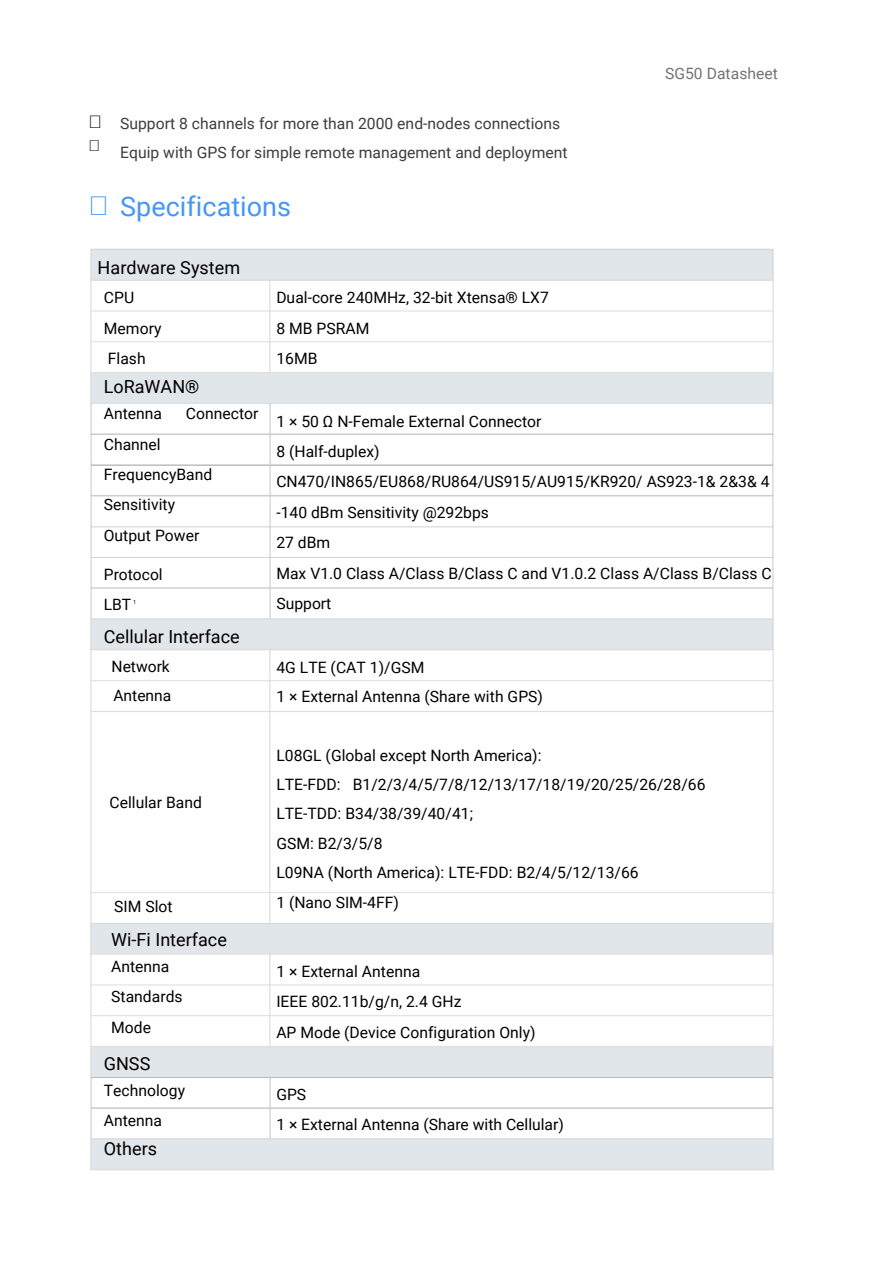
<style>
.page{position:relative;width:894px;height:1264px;background:#fff}
.page>*{position:absolute;margin:0;border:0;box-sizing:border-box;transform-origin:0 0}
.t1{font:27px "Roboto";color:#4696f5}
.t2{font:18px "Roboto";color:#000}
.t3{font:15.6px/30.3px "Roboto";color:#000}
.t4{font:15.6px/29.2px "Roboto";color:#3c3c3c}
.t5{font:15.6px "Roboto";color:#737373}
.t6{font:5.55px "Roboto";color:#000}
</style>
<div class="page">
<img style="left:90px;top:248px;width:684px;height:923px">
<p class="t4" style="left:120px;top:109px;width:449px">Support 8 channels for more than 2000 end-nodes connections<br>Equip with GPS for simple remote management and deployment</p>
<p class="t1" style="left:120px;top:191px;width:172px">Specifications</p>
<p class="t2" style="left:98px;top:257px;width:144px">Hardware System</p>
<p class="t5" style="left:665px;top:64px;width:114px">SG50 Datasheet</p>
<p class="t3" style="left:104px;top:283px;width:32px">CPU</p>
<p class="t3" style="left:104px;top:313px;width:59px">Memory</p>
<h1 class="t3" style="left:108px;top:343px;width:39px">Flash</h1>
<p class="t2" style="left:104px;top:376px;width:97px">LoRaWAN®</p>
<h2 class="t3" style="left:104px;top:399px;width:60px">Antenna</h2>
<h2 class="t3" style="left:186px;top:399px;width:74px">Connector</h2>
<h2 class="t3" style="left:104px;top:429px;width:58px">Channel</h2>
<p class="t3" style="left:104px;top:459px;width:110px">FrequencyBand<br>Sensitivity</p>
<p class="t3" style="left:104px;top:520px;width:97px">Output Power</p>
<p class="t3" style="left:104px;top:560px;width:60px">Protocol</p>
<p class="t3" style="left:104px;top:589px;width:29px">LBT</p>
<p class="t6" style="left:133px;top:599px;width:5px">1</p>
<p class="t2" style="left:104px;top:626px;width:137px">Cellular Interface</p>
<p class="t3" style="left:111px;top:651px;width:60px">Network</p>
<p class="t3" style="left:113px;top:681px;width:59px">Antenna</p>
<p class="t3" style="left:109px;top:787px;width:94px">Cellular Band</p>
<p class="t3" style="left:114px;top:891px;width:60px">SIM Slot</p>
<p class="t2" style="left:111px;top:929px;width:117px">Wi-Fi Interface</p>
<p class="t3" style="left:111px;top:951px;width:73px">Antenna<br>Standards</p>
<p class="t3" style="left:111px;top:1012px;width:41px">Mode</p>
<p class="t2" style="left:104px;top:1052px;width:48px">GNSS</p>
<p class="t3" style="left:104px;top:1075px;width:83px">Technology<br>Antenna</p>
<p class="t2" style="left:104px;top:1138px;width:55px">Others</p>
<p class="t3" style="left:276px;top:283px;width:274px">Dual-core 240MHz, 32-bit Xtensa® LX7<br>8 MB PSRAM<br>16MB</p>
<p class="t3" style="left:276px;top:406px;width:266px">1 × 50 Ω N-Female External Connector</p>
<p class="t3" style="left:276px;top:436px;width:105px">8 (Half-duplex)</p>
<p class="t3" style="left:276px;top:467px;width:494px">CN470/IN865/EU868/RU864/US915/AU915/KR920/ AS923-1&amp; 2&amp;3&amp; 4 -140 dBm Sensitivity @292bps</p>
<p class="t3" style="left:276px;top:527px;width:55px">27 dBm</p>
<p class="t3" style="left:276px;top:558px;width:497px">Max V1.0 Class A/Class B/Class C and V1.0.2 Class A/Class B/Class C<br>Support</p>
<h3 class="t3" style="left:276px;top:652px;width:150px">4G LTE (CAT 1)/GSM</h3>
<p class="t3" style="left:276px;top:682px;width:268px">1 × External Antenna (Share with GPS)</p>
<h2 class="t3" style="left:276px;top:740px;width:267px">L08GL (Global except North America):</h2>
<p class="t3" style="left:276px;top:770px;width:430px;line-height:29.2px">LTE-FDD: B1/2/3/4/5/7/8/12/13/17/18/19/20/25/26/28/66<br>LTE-TDD: B34/38/39/40/41;</p>
<p class="t3" style="left:276px;top:828px;width:108px">GSM: B2/3/5/8</p>
<p class="t3" style="left:276px;top:857px;width:364px">L09NA (North America): LTE-FDD: B2/4/5/12/13/66</p>
<p class="t3" style="left:276px;top:887px;width:124px">1 (Nano SIM-4FF)</p>
<p class="t3" style="left:276px;top:956px;width:261px">1 × External Antenna<br>IEEE 802.11b/g/n, 2.4 GHz<br>AP Mode (Device Configuration Only)</p>
<p class="t3" style="left:276px;top:1079px;width:289px">GPS<br>1 × External Antenna (Share with Cellular)</p>
</div>
